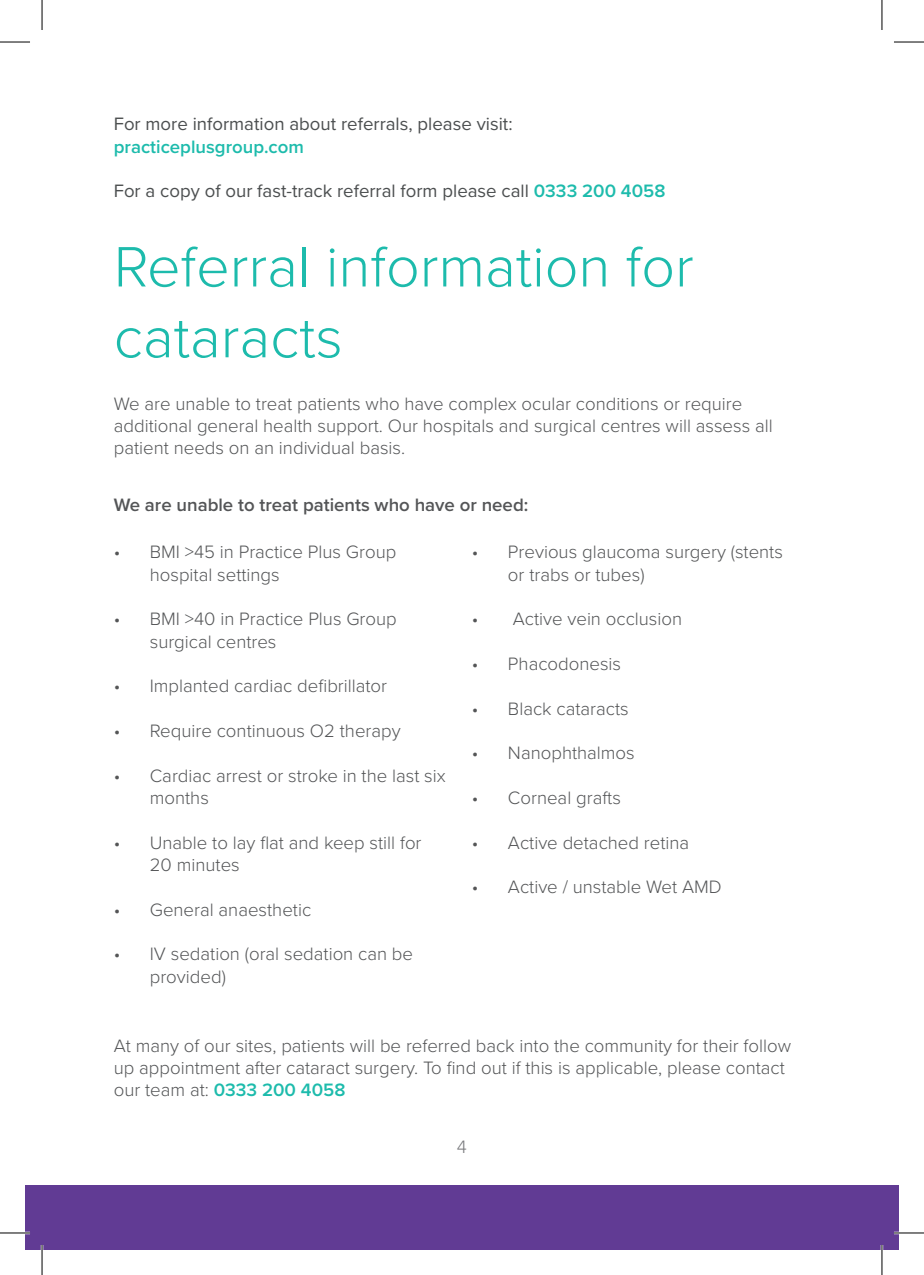
<style>
.page{position:relative;width:924px;height:1275px;background:#fff}
.page>*{position:absolute;margin:0;border:0;box-sizing:border-box;transform-origin:0 0}
.t1{font:300 59px/70.8px "Proxima Nova";color:#1dbbac}
.t2{font:300 18.6px/22.4px "Proxima Nova";color:#545557}
.t3{font:18.6px "Proxima Nova";color:#4c4f50}
.t4{font:600 18.6px "Proxima Nova";color:#545557}
.t5{font:600 18.6px "Proxima Nova";color:#1dbbac}
.t6{font:300 18.6px "Proxima Nova";color:#77787b}
.s1{font-weight:600;color:#1dbbac}
</style>
<div class="page">
<div style="left:25px;top:1185px;width:873px;height:65px;background:#613b94"></div>
<hr style="left:0;top:1231px;width:30px;height:3px;background:#fff">
<hr style="left:893px;top:1231px;width:30px;height:3px;background:#fff">
<hr style="left:41px;top:1245px;width:2px;height:30px;background:#fff">
<hr style="left:880px;top:1245px;width:2px;height:30px;background:#fff">
<hr style="left:0;top:42px;width:30px;height:1px;background:#000">
<hr style="left:893px;top:42px;width:30px;height:1px;background:#000">
<hr style="left:0;top:1232px;width:30px;height:1px;background:#000">
<hr style="left:893px;top:1232px;width:30px;height:1px;background:#000">
<hr style="left:42px;top:0;width:1px;height:30px;background:#000">
<hr style="left:42px;top:1245px;width:1px;height:30px;background:#000">
<hr style="left:881px;top:0;width:1px;height:30px;background:#000">
<hr style="left:881px;top:1245px;width:1px;height:30px;background:#000">
<p class="t3" style="left:114px;top:110px;width:400px">For more information about referrals, please visit:</p>
<p class="t5" style="left:114px;top:133px;width:192px">practiceplusgroup.com</p>
<p class="t3" style="left:114px;top:177px;width:553px">For a copy of our fast-track referral form please call <span class="s1">0333 200 4058</span></p>
<h1 class="t1" style="left:114px;top:228px;width:581px">Referral information for cataracts</h1>
<p class="t2" style="left:114px;top:391px;width:660px">We are unable to treat patients who have complex ocular conditions or require additional general health support. Our hospitals and surgical centres will assess all patient needs on an individual basis.</p>
<p class="t4" style="left:114px;top:490px;width:416px">We are unable to treat patients who have or need:</p>
<p class="t2" style="left:150px;top:540px;width:248px;text-indent:-36px">• BMI &gt;45 in Practice Plus Group hospital settings</p>
<p class="t2" style="left:150px;top:607px;width:248px;text-indent:-36px">• BMI &gt;40 in Practice Plus Group surgical centres</p>
<p class="t2" style="left:114px;top:674px;width:275px">• Implanted cardiac defibrillator</p>
<p class="t2" style="left:114px;top:718px;width:288px">• Require continuous O2 therapy</p>
<p class="t2" style="left:150px;top:763px;width:297px;text-indent:-36px">• Cardiac arrest or stroke in the last six months</p>
<p class="t2" style="left:150px;top:830px;width:273px;text-indent:-36px">• Unable to lay flat and keep still for<br>20 minutes</p>
<p class="t2" style="left:114px;top:897px;width:199px">• General anaesthetic</p>
<p class="t2" style="left:150px;top:941px;width:265px;text-indent:-36px">• IV sedation (oral sedation can be provided)</p>
<p class="t2" style="left:507px;top:540px;width:276px;text-indent:-36px">• Previous glaucoma surgery (stents or trabs or tubes)</p>
<p class="t2" style="left:471px;top:607px;width:211px">• Active vein occlusion</p>
<p class="t2" style="left:471px;top:651px;width:151px">• Phacodonesis</p>
<p class="t2" style="left:471px;top:696px;width:158px">• Black cataracts</p>
<p class="t2" style="left:471px;top:741px;width:164px">• Nanophthalmos</p>
<p class="t2" style="left:471px;top:785px;width:150px">• Corneal grafts</p>
<p class="t2" style="left:471px;top:830px;width:219px">• Active detached retina</p>
<p class="t2" style="left:471px;top:875px;width:251px">• Active / unstable Wet AMD</p>
<p class="t2" style="left:114px;top:1033px;width:678px">At many of our sites, patients will be referred back into the community for their follow up appointment after cataract surgery. To find out if this is applicable, please contact our team at: <span class="s1">0333 200 4058</span></p>
<p class="t6" style="left:456px;top:1132px;width:12px">4</p>
</div>
